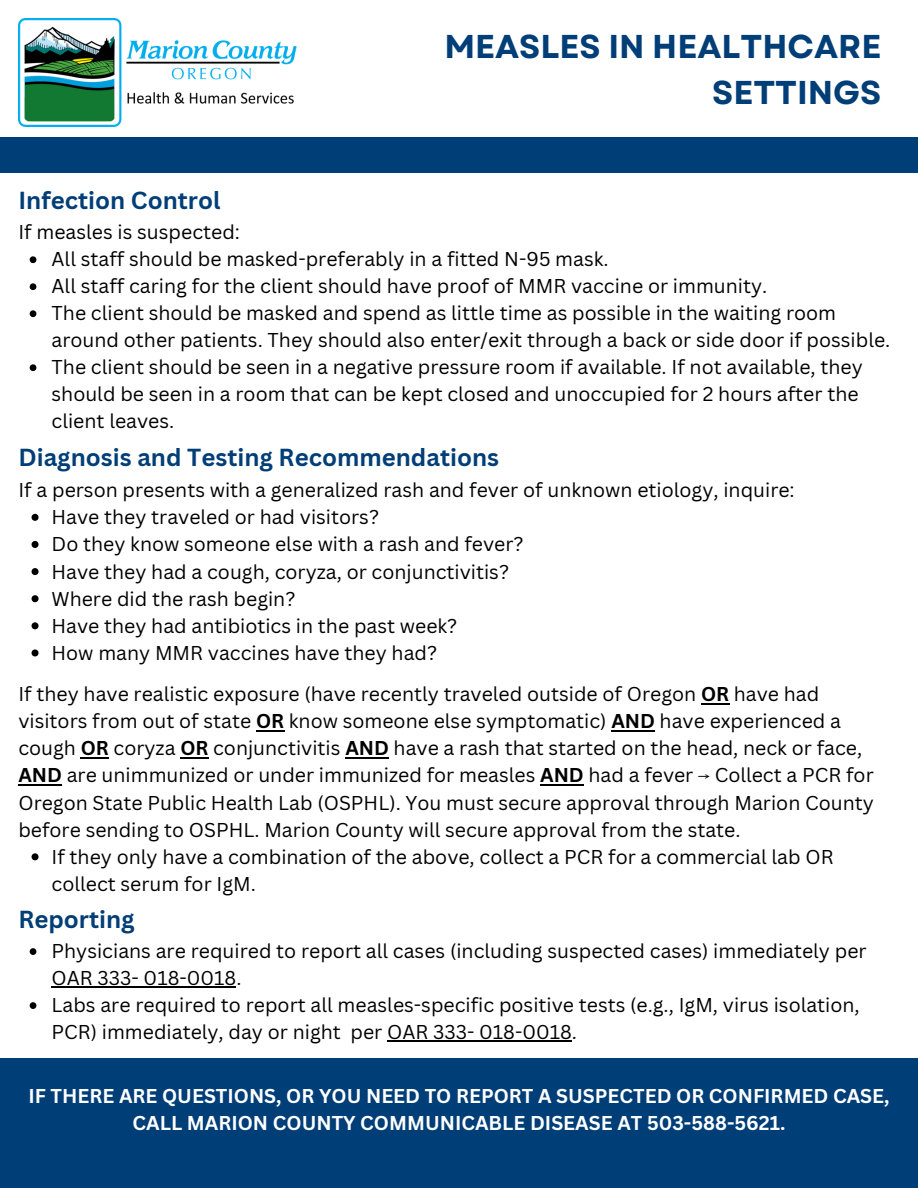
<style>
.page{position:relative;width:918px;height:1188px;background:#fff}
.page>*{position:absolute;margin:0;border:0;box-sizing:border-box;transform-origin:0 0}
.t1{font:700 33px/46.2px "Garet";color:#003e78;text-align:right}
.t2{font:700 24px "Canva Sans";color:#003e78}
.t3{font:19.5px/27.2px "Canva Sans";color:#000}
.t4{font:700 19.5px/27px "Canva Sans";color:#fff;text-align:center}
.s1{font-weight:700}
.s2{font-family:"Free Mono"}
</style>
<div class="page">
<div style="left:0;top:137px;width:918px;height:36px;background:#003e78"></div>
<img style="left:18px;top:19px;width:279px;height:108px">
<svg style="left:30px;top:256px;width:6px;height:7px"></svg>
<svg style="left:30px;top:283px;width:6px;height:7px"></svg>
<svg style="left:30px;top:310px;width:6px;height:7px"></svg>
<svg style="left:30px;top:364px;width:6px;height:7px"></svg>
<svg style="left:32px;top:514px;width:7px;height:7px"></svg>
<svg style="left:32px;top:541px;width:7px;height:7px"></svg>
<svg style="left:32px;top:568px;width:7px;height:7px"></svg>
<svg style="left:32px;top:595px;width:7px;height:7px"></svg>
<svg style="left:32px;top:622px;width:7px;height:7px"></svg>
<svg style="left:32px;top:649px;width:7px;height:7px"></svg>
<hr style="left:701px;top:703px;width:28px;height:2px;background:#000">
<hr style="left:256px;top:730px;width:28px;height:2px;background:#000">
<hr style="left:611px;top:730px;width:44px;height:2px;background:#000">
<hr style="left:81px;top:757px;width:28px;height:2px;background:#000">
<hr style="left:180px;top:757px;width:29px;height:2px;background:#000">
<hr style="left:345px;top:757px;width:44px;height:2px;background:#000">
<hr style="left:18px;top:784px;width:44px;height:2px;background:#000">
<hr style="left:540px;top:784px;width:44px;height:2px;background:#000">
<svg style="left:32px;top:853px;width:7px;height:7px"></svg>
<svg style="left:30px;top:948px;width:6px;height:7px"></svg>
<hr style="left:52px;top:986px;width:184px;height:2px;background:#000">
<svg style="left:30px;top:1002px;width:6px;height:7px"></svg>
<hr style="left:387px;top:1040px;width:185px;height:2px;background:#000">
<div style="left:0;top:1058px;width:918px;height:130px;background:#003e78"></div>
<p class="t1" style="left:444px;top:24px;width:438px">MEASLES IN HEALTHCARE<br>SETTINGS</p>
<h1 class="t2" style="left:18px;top:183px;width:204px">Infection Control</h1>
<h2 class="t3" style="left:18px;top:218px;width:223px">If measles is suspected:</h2>
<p class="t3" style="left:52px;top:245px;width:559px">All staff should be masked-preferably in a fitted N-95 mask.</p>
<p class="t3" style="left:52px;top:272px;width:717px">All staff caring for the client should have proof of MMR vaccine or immunity.</p>
<p class="t3" style="left:52px;top:299px;width:840px">The client should be masked and spend as little time as possible in the waiting room around other patients. They should also enter/exit through a back or side door if possible.</p>
<p class="t3" style="left:52px;top:353px;width:813px">The client should be seen in a negative pressure room if available. If not available, they should be seen in a room that can be kept closed and unoccupied for 2 hours after the client leaves.</p>
<p class="t2" style="left:18px;top:440px;width:482px">Diagnosis and Testing Recommendations</p>
<h2 class="t3" style="left:18px;top:476px;width:778px">If a person presents with a generalized rash and fever of unknown etiology, inquire:</h2>
<p class="t3" style="left:52px;top:503px;width:329px">Have they traveled or had visitors?</p>
<p class="t3" style="left:52px;top:530px;width:474px">Do they know someone else with a rash and fever?</p>
<p class="t3" style="left:52px;top:557px;width:459px">Have they had a cough, coryza, or conjunctivitis?</p>
<p class="t3" style="left:52px;top:585px;width:245px">Where did the rash begin?</p>
<p class="t3" style="left:52px;top:612px;width:407px">Have they had antibiotics in the past week?</p>
<p class="t3" style="left:52px;top:639px;width:387px">How many MMR vaccines have they had?</p>
<p class="t3" style="left:18px;top:680px;width:857px">If they have realistic exposure (have recently traveled outside of Oregon <span class="s1">OR</span> have had visitors from out of state <span class="s1">OR</span> know someone else symptomatic) <span class="s1">AND</span> have experienced a cough <span class="s1">OR</span> coryza <span class="s1">OR</span> conjunctivitis <span class="s1">AND</span> have a rash that started on the head, neck or face, <span class="s1">AND</span> are unimmunized or under immunized for measles <span class="s1">AND</span> had a fever <span class="s2">⟶</span> Collect a PCR for Oregon State Public Health Lab (OSPHL). You must secure approval through Marion County before sending to OSPHL. Marion County will secure approval from the state.</p>
<p class="t3" style="left:52px;top:843px;width:783px">If they only have a combination of the above, collect a PCR for a commercial lab OR collect serum for IgM.</p>
<p class="t2" style="left:18px;top:902px;width:118px">Reporting</p>
<h2 class="t3" style="left:52px;top:937px;width:817px">Physicians are required to report all cases (including suspected cases) immediately per<br>OAR 333- 018-0018.</h2>
<p class="t3" style="left:52px;top:991px;width:810px">Labs are required to report all measles-specific positive tests (e.g., IgM, virus isolation,<br>PCR) immediately, day or night per OAR 333- 018-0018.</p>
<p class="t4" style="left:28px;top:1082px;width:863px">IF THERE ARE QUESTIONS, OR YOU NEED TO REPORT A SUSPECTED OR CONFIRMED CASE,<br>CALL MARION COUNTY COMMUNICABLE DISEASE AT 503-588-5621.</p>
</div>
